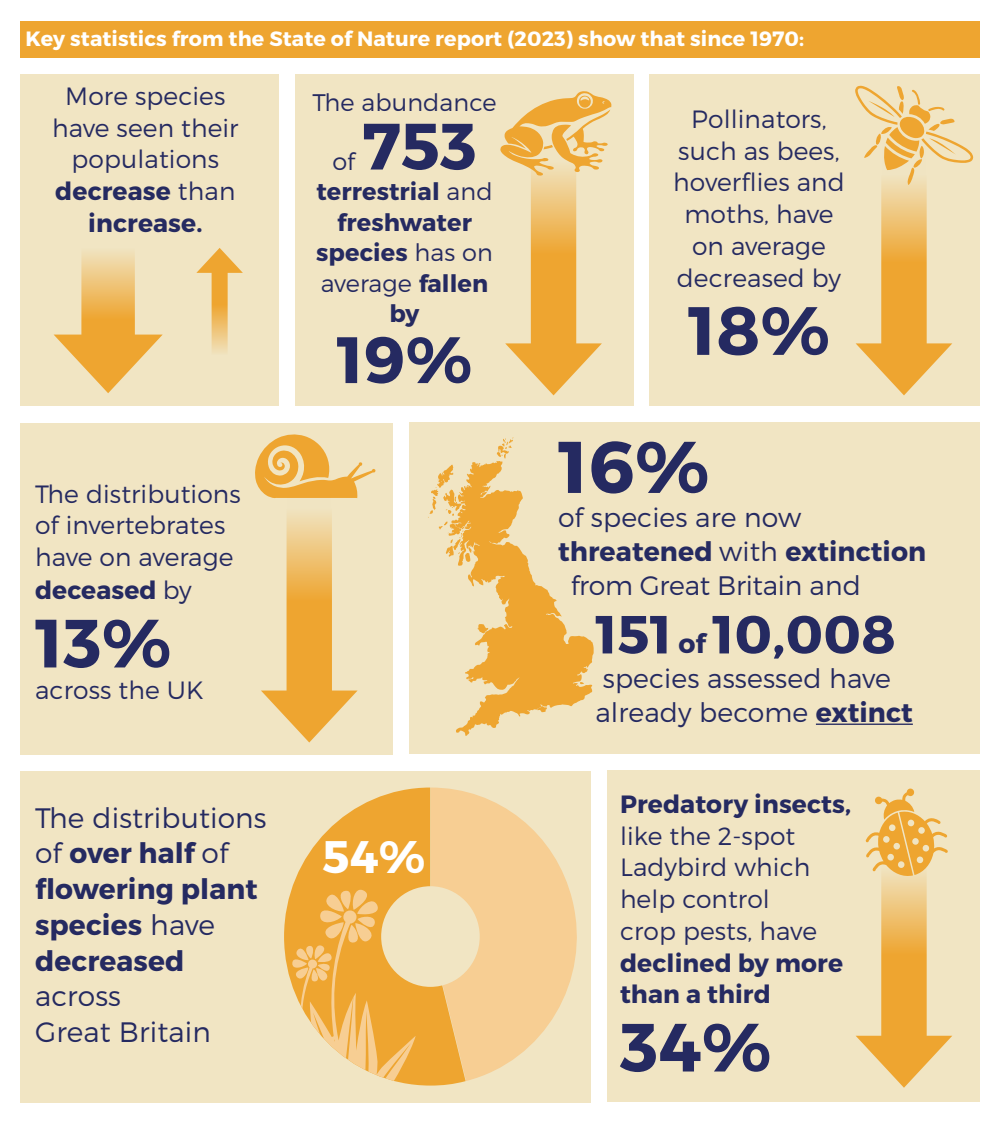
<style>
.page{position:relative;width:1000px;height:1125px;background:#fff}
.page>*{position:absolute;margin:0;border:0;box-sizing:border-box;transform-origin:0 0}
.Body_text{font:700 73px "Montserrat";color:#252a61}
.Body_text-2{font:700 68.12px "Montserrat";color:#252a61}
.Body_text-3{font:700 65.38px "Montserrat";color:#252a61}
.Body_text-4{font:700 53.5px "Montserrat";letter-spacing:.005em;color:#252a61}
.Body_text-5{font:700 45.62px "Montserrat";color:#fff}
.Body_text-6{font:300 28.12px/35.8px "Montserrat";letter-spacing:.005em;color:#252a61}
.Body_text-7{font:300 26.75px/34px "Montserrat";letter-spacing:.005em;color:#252a61}
.Body_text-8{font:700 26.75px "Montserrat";letter-spacing:.005em;color:#252a61}
.Body_text-9{font:300 25px/31.8px "Montserrat";letter-spacing:.005em;color:#252a61;text-align:center}
.Body_text-10{font:700 24px/30.5px "Montserrat";letter-spacing:.005em;color:#252a61;text-align:center}
.Body_text-11{font:300 24px "Montserrat";letter-spacing:.005em;color:#252a61}
.Body_text-12{font:700 20.75px "Montserrat";letter-spacing:.005em;color:#fff}
.s1{font-weight:700}
.s2{font-weight:300}
.s3{font-size:26.75px}
</style>
<div class="page">
<div style="left:20px;top:771px;width:571px;height:331px;background:#f1e5c3"></div>
<div style="left:20px;top:74px;width:259px;height:332px;background:#f1e5c3"></div>
<div style="left:295px;top:74px;width:338px;height:332px;background:#f1e5c3"></div>
<div style="left:649px;top:74px;width:331px;height:332px;background:#f1e5c3"></div>
<div style="left:20px;top:423px;width:373px;height:331px;background:#f1e5c3"></div>
<div style="left:607px;top:771px;width:373px;height:331px;background:#f1e5c3"></div>
<div style="left:409px;top:422px;width:571px;height:332px;background:#f1e5c3"></div>
<svg style="left:866px;top:788px;width:82px;height:84px"></svg>
<hr style="left:816px;top:724px;width:97px;height:1px;background:#252a61">
<svg style="left:855px;top:86px;width:118px;height:77px"></svg>
<svg style="left:500px;top:91px;width:112px;height:81px"></svg>
<svg style="left:255px;top:434px;width:121px;height:64px"></svg>
<svg style="left:466px;top:792px;width:111px;height:289px;fill:#f7ce93"></svg>
<svg style="left:292px;top:788px;width:174px;height:298px;fill:#eea530"></svg>
<svg style="left:284px;top:886px;width:132px;height:200px"></svg>
<div style="left:381px;top:886px;width:99px;height:101px;background:#f1e5c3;border-radius:50%"></div>
<svg style="left:81px;top:253px;width:54px;height:82px;background:#eebd68"></svg>
<svg style="left:54px;top:335px;width:108px;height:58px"></svg>
<svg style="left:212px;top:273px;width:16px;height:79px"></svg>
<svg style="left:196px;top:248px;width:47px;height:25px"></svg>
<svg style="left:428px;top:437px;width:166px;height:299px"></svg>
<svg style="left:531px;top:127px;width:45px;height:216px;background:#eeb658"></svg>
<svg style="left:505px;top:343px;width:97px;height:52px"></svg>
<svg style="left:287px;top:474px;width:45px;height:217px;background:#eeb659"></svg>
<svg style="left:261px;top:691px;width:96px;height:52px"></svg>
<svg style="left:881px;top:143px;width:46px;height:200px;background:#eeb85d"></svg>
<svg style="left:856px;top:343px;width:96px;height:52px"></svg>
<svg style="left:881px;top:835px;width:46px;height:201px;background:#eeb352"></svg>
<svg style="left:856px;top:1036px;width:96px;height:52px"></svg>
<div style="left:20px;top:21px;width:960px;height:37px;background:#eea530"></div>
<p class="Body_text-12" style="left:25px;top:26px;width:780px">Key statistics from the State of Nature report (2023) show that since 1970:</p>
<p class="Body_text-9" style="left:52px;top:80px;width:188px">More species have seen their populations <span class="s1">decrease</span> than <span class="s1">increase.</span></p>
<p class="Body_text-11" style="left:313px;top:88px;width:185px">The abundance</p>
<p class="Body_text-3" style="left:362px;top:106px;width:116px">753</p>
<p class="Body_text-10" style="left:316px;top:177px;width:178px">terrestrial <span class="s2">and </span>freshwater species <span class="s2">has on average</span> fallen by</p>
<p class="Body_text-3" style="left:337px;top:319px;width:137px">19%</p>
<p class="Body_text-11" style="left:332px;top:146px;width:24px">of</p>
<p class="Body_text-9" style="left:35px;top:477px;width:207px;line-height:32.2px;text-align:left">The distributions of invertebrates have on average <span class="s1">deceased</span> by</p>
<p class="Body_text-2" style="left:35px;top:601px;width:138px">13%</p>
<p class="Body_text-9" style="left:35px;top:674px;width:170px">across the UK</p>
<p class="Body_text-6" style="left:35px;top:799px;width:233px">The distributions of <span class="s1">over half</span> of <span class="s1">flowering plant species</span> have <span class="s1">decreased </span>across<br>Great Britain</p>
<p class="Body_text-5" style="left:323px;top:828px;width:105px">54%</p>
<p class="Body_text-9" style="left:673px;top:103px;width:173px">Pollinators, such as bees, hoverflies and moths, have on average decreased by</p>
<p class="Body_text-2" style="left:688px;top:288px;width:144px">18%</p>
<p class="Body_text" style="left:558px;top:422px;width:153px">16%</p>
<p class="Body_text-7" style="left:558px;top:500px;width:245px">of species are now</p>
<p class="Body_text-8" style="left:558px;top:535px;width:370px">threatened <span class="s2">with</span> extinction</p>
<p class="Body_text-7" style="left:571px;top:568px;width:292px">from Great Britain and</p>
<p class="Body_text-4" style="left:595px;top:601px;width:302px">151 <span class="s3">of</span> 10,008</p>
<p class="Body_text-7" style="left:595px;top:661px;width:319px">species assessed have already become <span class="s1">extinct</span></p>
<p class="Body_text-9" style="left:620px;top:788px;width:233px;text-align:left"><span class="s1">Predatory insects, </span>like the 2-spot<br>Ladybird which help control<br>crop pests, have <span class="s1">declined by more than a third</span></p>
<p class="Body_text-2" style="left:620px;top:1005px;width:153px">34%</p>
</div>
